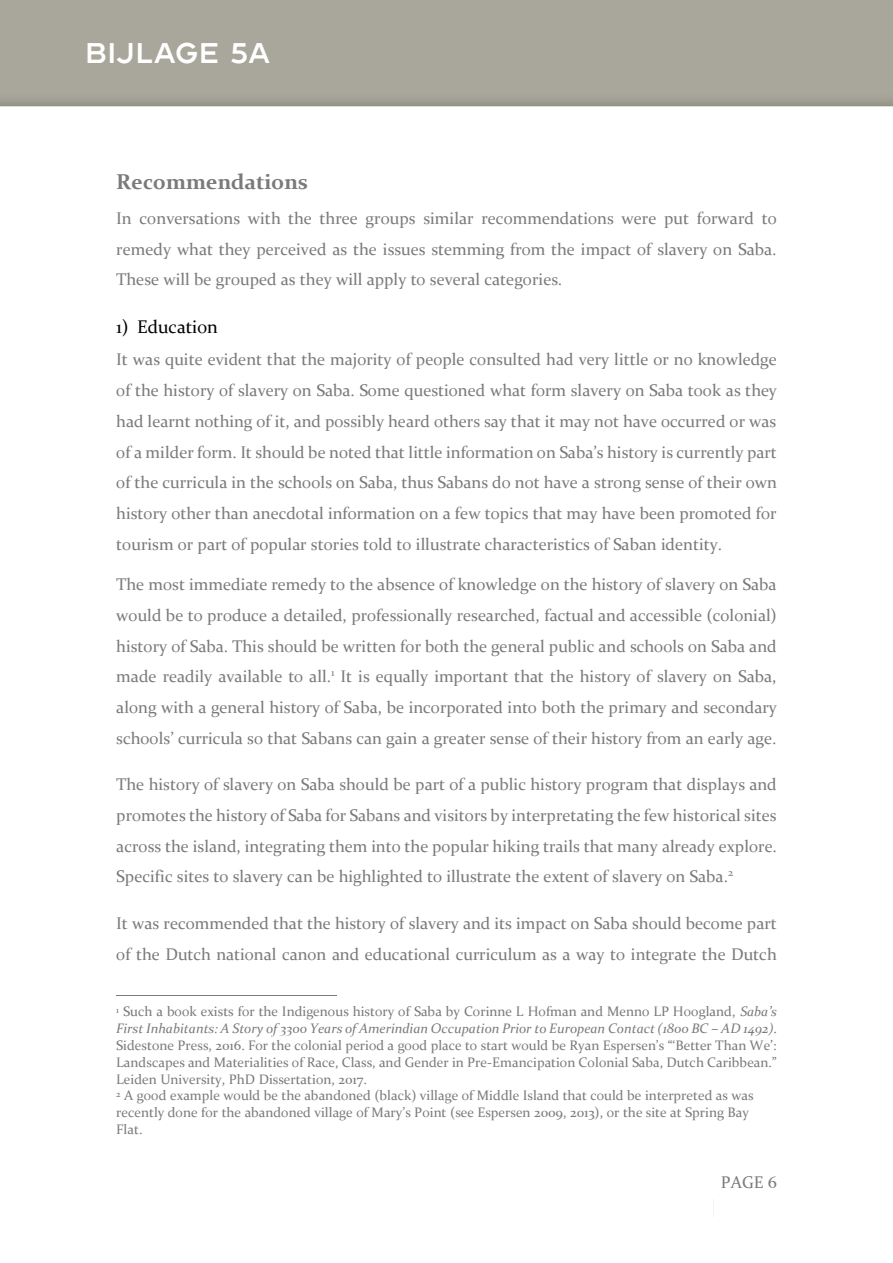
<style>
.page{position:relative;width:893px;height:1263px;background:#fff}
.page>*{position:absolute;margin:0;border:0;box-sizing:border-box;transform-origin:0 0}
.kop_bijlage{font:28.5px "Conneqt";letter-spacing:.01em;color:#fff}
.t1{font:700 21.45px "Constantia";color:#7a7a7a}
.t2{font:18.3px "Constantia";color:#000}
.t3{font:16.95px/30.8px "Constantia";color:#7a7a7a;text-align:justify}
.t4{font:13.8px/16.8px "Constantia";color:#7a7a7a}
.s1{font-style:italic}
</style>
<div class="page">
<div style="left:0;top:0;width:893px;height:92px;background:#a9a79b"></div>
<hr style="left:116px;top:995px;width:220px;height:1px;background:#7a7a7a">
<p class="kop_bijlage" style="left:85px;top:34px;width:187px">BIJLAGE 5A</p>
<p class="t1" style="left:116px;top:167px;width:193px">Recommendations</p>
<p class="t3" style="left:116px;top:202px;width:662px">In conversations with the three groups similar recommendations were put forward to remedy what they perceived as the issues stemming from the impact of slavery on Saba.<br>These will be grouped as they will apply to several categories.</p>
<p class="t2" style="left:116px;top:314px;width:103px">1) Education</p>
<p class="t3" style="left:116px;top:343px;width:662px">It was quite evident that the majority of people consulted had very little or no knowledge of the history of slavery on Saba. Some questioned what form slavery on Saba took as they had learnt nothing of it, and possibly heard others say that it may not have occurred or was of a milder form. It should be noted that little information on Saba’s history is currently part of the curricula in the schools on Saba, thus Sabans do not have a strong sense of their own history other than anecdotal information on a few topics that may have been promoted for tourism or part of popular stories told to illustrate characteristics of Saban identity.</p>
<p class="t3" style="left:116px;top:568px;width:662px">The most immediate remedy to the absence of knowledge on the history of slavery on Saba would be to produce a detailed, professionally researched, factual and accessible (colonial) history of Saba. This should be written for both the general public and schools on Saba and made readily available to all.<sup>1</sup> It is equally important that the history of slavery on Saba, along with a general history of Saba, be incorporated into both the primary and secondary schools’ curricula so that Sabans can gain a greater sense of their history from an early age.</p>
<p class="t3" style="left:116px;top:768px;width:662px">The history of slavery on Saba should be part of a public history program that displays and promotes the history of Saba for Sabans and visitors by interpretating the few historical sites across the island, integrating them into the popular hiking trails that many already explore.<br>Specific sites to slavery can be highlighted to illustrate the extent of slavery on Saba.<sup>2</sup></p>
<p class="t3" style="left:116px;top:907px;width:662px">It was recommended that the history of slavery and its impact on Saba should become part of the Dutch national canon and educational curriculum as a way to integrate the Dutch</p>
<p class="t4" style="left:116px;top:1003px;width:662px"><sup>1</sup> Such a book exists for the Indigenous history of Saba by Corinne L Hofman and Menno LP Hoogland, <span class="s1">Saba’s First Inhabitants: A Story of 3300 Years of Amerindian Occupation Prior to European Contact (1800 BC – AD 1492)</span>.<br>Sidestone Press, 2016. For the colonial period a good place to start would be Ryan Espersen’s “‘Better Than We’:<br>Landscapes and Materialities of Race, Class, and Gender in Pre-Emancipation Colonial Saba, Dutch Caribbean.” Leiden University, PhD Dissertation, 2017.<br><sup>2</sup> A good example would be the abandoned (black) village of Middle Island that could be interpreted as was recently done for the abandoned village of Mary’s Point (see Espersen 2009, 2013), or the site at Spring Bay Flat.</p>
<p class="t3" style="left:721px;top:1166px;width:58px">PAGE 6</p>
</div>
